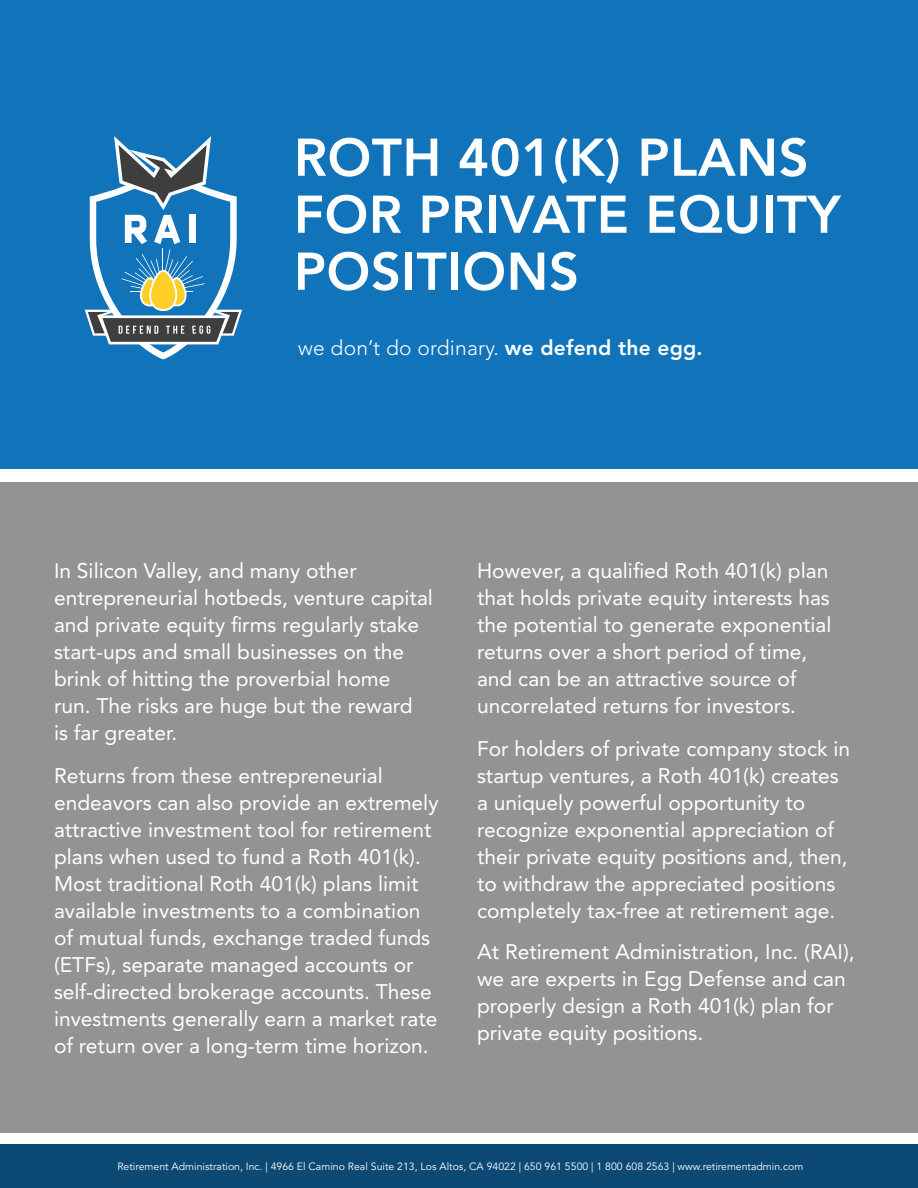
<style>
.page{position:relative;width:918px;height:1188px;background:#fff}
.page>*{position:absolute;margin:0;border:0;box-sizing:border-box;transform-origin:0 0}
.t1{font:800 52.5px/57px "Avenir LT Std";letter-spacing:.01em;color:#fff}
.body{font:21px/27px "Avenir LT Std";color:#fff}
.t2{font:300 21px "Avenir LT Std";letter-spacing:.01em;color:#fff}
.body-2{font:10.5px "Avenir LT Std";color:#fff}
.s1{font-weight:800}
</style>
<div class="page">
<div style="left:0;top:1145px;width:918px;height:43px;background:#0c4974"></div>
<div style="left:0;top:482px;width:918px;height:650px;background:#919395"></div>
<div style="left:0;top:0;width:918px;height:469px;background:#1174bb"></div>
<svg style="left:85px;top:136px;width:157px;height:223px"></svg>
<p class="t1" style="left:294px;top:129px;width:548px">ROTH 401(K) PLANS<br>FOR PRIVATE EQUITY<br>POSITIONS</p>
<p class="t2" style="left:298px;top:336px;width:406px">we don’t do ordinary. <span class="s1">we defend the egg.</span></p>
<p class="body" style="left:54px;top:557px;width:380px">In Silicon Valley, and many other entrepreneurial hotbeds, venture capital and private equity firms regularly stake start-ups and small businesses on the brink of hitting the proverbial home<br>run. The risks are huge but the reward<br>is far greater.</p>
<p class="body" style="left:54px;top:762px;width:386px">Returns from these entrepreneurial endeavors can also provide an extremely attractive investment tool for retirement plans when used to fund a Roth 401(k).<br>Most traditional Roth 401(k) plans limit available investments to a combination of mutual funds, exchange traded funds (ETFs), separate managed accounts or self-directed brokerage accounts. These investments generally earn a market rate of return over a long-term time horizon.</p>
<p class="body" style="left:477px;top:557px;width:356px">However, a qualified Roth 401(k) plan that holds private equity interests has the potential to generate exponential returns over a short period of time, and can be an attractive source of uncorrelated returns for investors.</p>
<p class="body" style="left:477px;top:735px;width:375px">For holders of private company stock in startup ventures, a Roth 401(k) creates a uniquely powerful opportunity to recognize exponential appreciation of their private equity positions and, then, to withdraw the appreciated positions completely tax-free at retirement age.</p>
<p class="body" style="left:477px;top:938px;width:379px">At Retirement Administration, Inc. (RAI), we are experts in Egg Defense and can properly design a Roth 401(k) plan for private equity positions.</p>
<p class="body-2" style="left:117px;top:1161px;width:688px">Retirement Administration, Inc. | 4966 El Camino Real Suite 213, Los Altos, CA 94022 | 650 961 5500 | 1 800 608 2563 | www.retirementadmin.com</p>
</div>
